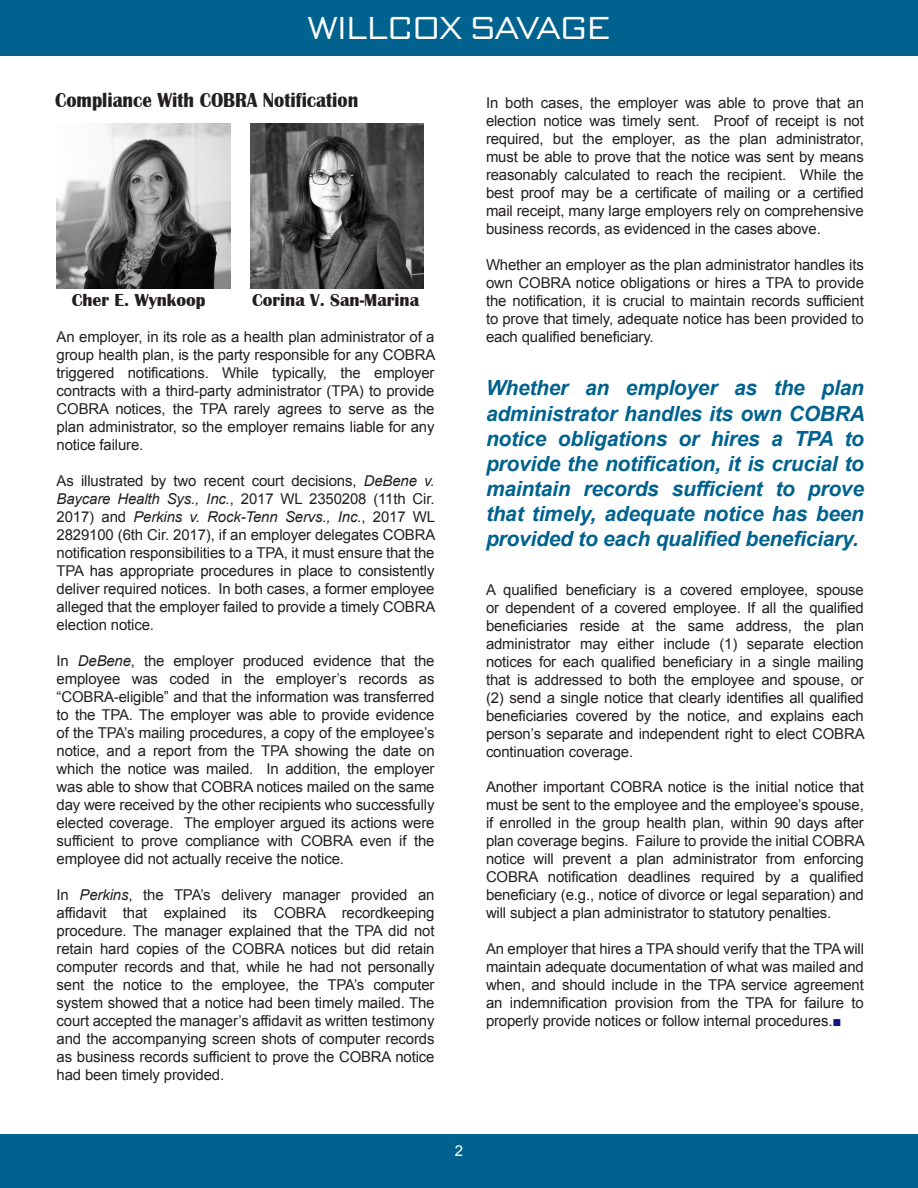
<style>
.page{position:relative;width:918px;height:1188px;background:#fff}
.page>*{position:absolute;margin:0;border:0;box-sizing:border-box;transform-origin:0 0}
.Continued-From_Text{font:300 31.35px "Bank Gothic";color:#fff}
.News_Body_Text_1{font:italic 700 20.85px/25px "Arial";letter-spacing:-.01em;color:#00628e;text-align:justify}
.News_Heading_1{font:700 20.85px "Britannic";color:#231f20;scale:.9 1}
.News_Heading_1-2{font:700 18px "Britannic";color:#231f20}
.News_Body_Text_1-2{font:15px/18px "Arial";letter-spacing:-.01em;color:#231f20;text-align:justify}
.News_Page_No{font:15px "Arial";color:#fff}
.s1{font-style:italic}
.s2{color:#10147e}
</style>
<div class="page">
<div style="left:0;top:1135px;width:918px;height:53px;background:#00628e"></div>
<img style="left:57px;top:123px;width:174px;height:166px">
<img style="left:250px;top:123px;width:174px;height:166px">
<div style="left:0;top:0;width:918px;height:56px;background:#00628e"></div>
<p class="Continued-From_Text" style="left:308px;top:10px;width:304px">WILLCOX SAVAGE</p>
<p class="News_Heading_1" style="left:55px;top:89px;width:338px">Compliance With COBRA Notification</p>
<p class="News_Heading_1-2" style="left:72px;top:290px;width:135px">Cher E. Wynkoop</p>
<p class="News_Heading_1-2" style="left:252px;top:290px;width:169px">Corina V. San-Marina</p>
<p class="News_Body_Text_1-2" style="left:57px;top:328px;width:380px">An employer, in its role as a health plan administrator of a group health plan, is the party responsible for any COBRA triggered notifications. While typically, the employer contracts with a third-party administrator (TPA) to provide COBRA notices, the TPA rarely agrees to serve as the plan administrator, so the employer remains liable for any notice failure.</p>
<p class="News_Body_Text_1-2" style="left:57px;top:472px;width:380px">As illustrated by two recent court decisions, <span class="s1">DeBene v.<br>Baycare Health Sys., Inc.</span>, 2017 WL 2350208 (11th Cir.<br>2017) and <span class="s1">Perkins v. Rock-Tenn Servs., Inc.</span>, 2017 WL 2829100 (6th Cir. 2017), if an employer delegates COBRA notification responsibilities to a TPA, it must ensure that the TPA has appropriate procedures in place to consistently deliver required notices. In both cases, a former employee alleged that the employer failed to provide a timely COBRA election notice.</p>
<p class="News_Body_Text_1-2" style="left:57px;top:652px;width:380px">In <span class="s1">DeBene</span>, the employer produced evidence that the employee was coded in the employer’s records as “COBRA-eligible” and that the information was transferred to the TPA. The employer was able to provide evidence of the TPA’s mailing procedures, a copy of the employee’s notice, and a report from the TPA showing the date on which the notice was mailed. In addition, the employer was able to show that COBRA notices mailed on the same day were received by the other recipients who successfully elected coverage. The employer argued its actions were sufficient to prove compliance with COBRA even if the employee did not actually receive the notice.</p>
<p class="News_Body_Text_1-2" style="left:57px;top:886px;width:379px">In <span class="s1">Perkins</span>, the TPA’s delivery manager provided an affidavit that explained its COBRA recordkeeping procedure. The manager explained that the TPA did not retain hard copies of the COBRA notices but did retain computer records and that, while he had not personally sent the notice to the employee, the TPA’s computer system showed that a notice had been timely mailed. The court accepted the manager’s affidavit as written testimony and the accompanying screen shots of computer records as business records sufficient to prove the COBRA notice had been timely provided.</p>
<p class="News_Body_Text_1-2" style="left:486px;top:94px;width:380px">In both cases, the employer was able to prove that an election notice was timely sent. Proof of receipt is not required, but the employer, as the plan administrator, must be able to prove that the notice was sent by means reasonably calculated to reach the recipient. While the best proof may be a certificate of mailing or a certified mail receipt, many large employers rely on comprehensive business records, as evidenced in the cases above.</p>
<p class="News_Body_Text_1-2" style="left:486px;top:256px;width:379px">Whether an employer as the plan administrator handles its own COBRA notice obligations or hires a TPA to provide the notification, it is crucial to maintain records sufficient to prove that timely, adequate notice has been provided to each qualified beneficiary.</p>
<p class="News_Body_Text_1" style="left:486px;top:376px;width:380px">Whether an employer as the plan administrator handles its own COBRA notice obligations or hires a TPA to provide the notification, it is crucial to maintain records sufficient to prove that timely, adequate notice has been provided to each qualified beneficiary.</p>
<p class="News_Body_Text_1-2" style="left:486px;top:581px;width:380px">A qualified beneficiary is a covered employee, spouse or dependent of a covered employee. If all the qualified beneficiaries reside at the same address, the plan administrator may either include (1) separate election notices for each qualified beneficiary in a single mailing that is addressed to both the employee and spouse, or (2) send a single notice that clearly identifies all qualified beneficiaries covered by the notice, and explains each person’s separate and independent right to elect COBRA continuation coverage.</p>
<p class="News_Body_Text_1-2" style="left:486px;top:778px;width:380px">Another important COBRA notice is the initial notice that must be sent to the employee and the employee’s spouse, if enrolled in the group health plan, within 90 days after plan coverage begins. Failure to provide the initial COBRA notice will prevent a plan administrator from enforcing COBRA notification deadlines required by a qualified beneficiary (e.g., notice of divorce or legal separation) and will subject a plan administrator to statutory penalties.</p>
<p class="News_Body_Text_1-2" style="left:486px;top:940px;width:379px">An employer that hires a TPA should verify that the TPA will maintain adequate documentation of what was mailed and when, and should include in the TPA service agreement an indemnification provision from the TPA for failure to properly provide notices or follow internal procedures.<span class="s2">■</span></p>
<p class="News_Page_No" style="left:455px;top:1141px;width:10px">2</p>
</div>
